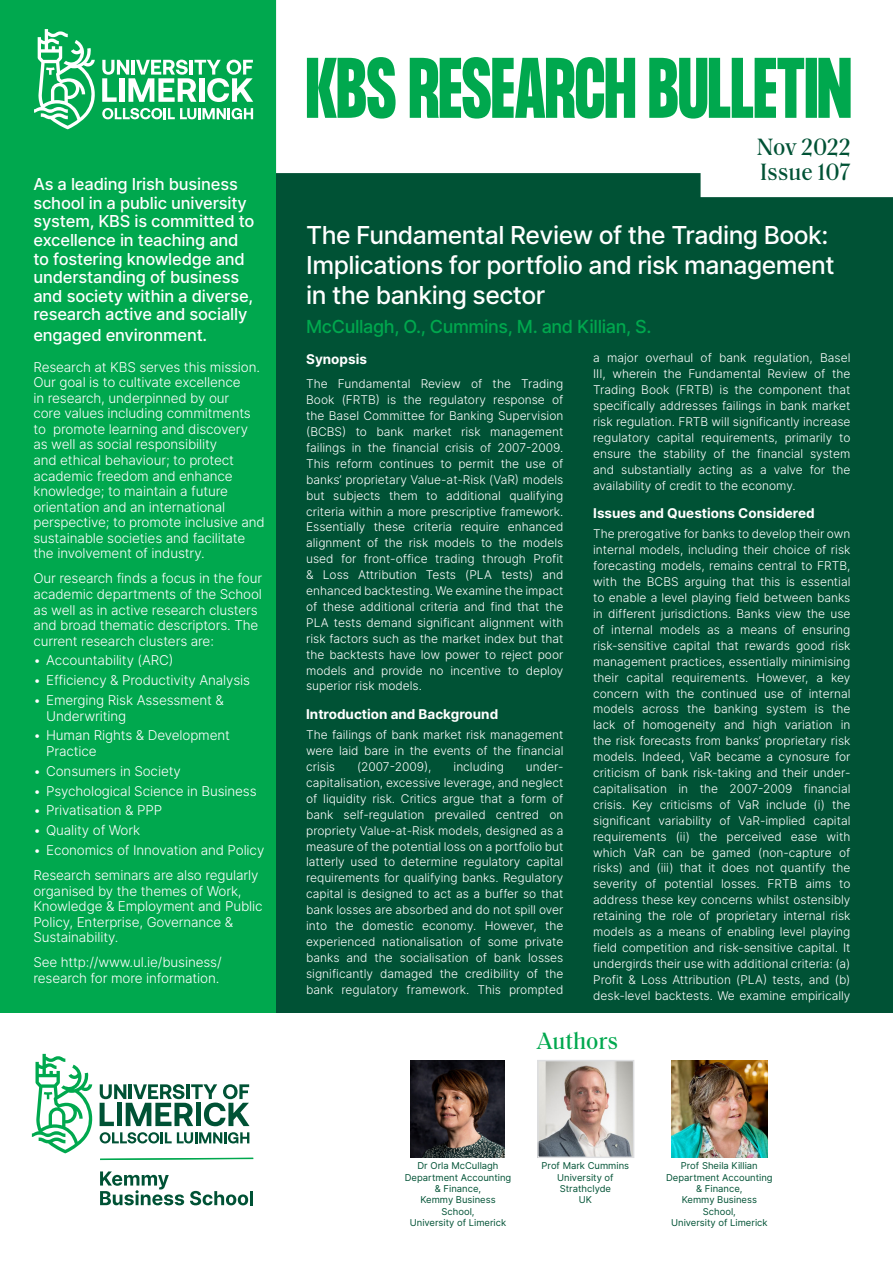
<style>
.page{position:relative;width:893px;height:1263px;background:#fff}
.page>*{position:absolute;margin:0;border:0;box-sizing:border-box;transform-origin:0 0}
.IntroPara_Purple{font:500 24.75px/29.7px "Inter";letter-spacing:-.02em;color:#fff}
.t1{font:500 24px "Saol Text";color:#005235;scale:.96 1}
.t2{font:500 24px "Saol Text";color:#00a84e;scale:.96 1}
.IntroPara_Purple-2{font:500 18px "Inter";letter-spacing:-.02em;color:#00a84e}
.IntroPara_Purple-3{font:500 16.5px/18.6px "Inter";letter-spacing:-.01em;color:#fff}
.IntroPara_Purple-4{font:13.5px/15.6px "Inter Light BETA";letter-spacing:-.01em;color:#fff}
.BodyText{font:700 13.5px "Inter";color:#fff}
.BodyText-2{font:12px/15.9px "Inter Light BETA";color:#fff;text-align:justify}
.t3{font:9.45px/11.4px "Inter";color:#005235;text-align:center}
</style>
<div class="page">
<div style="left:274px;top:0;width:619px;height:1012px;background:#005235"></div>
<svg style="left:276px;top:0;width:617px;height:197px;background:#e1eae7"></svg>
<svg style="left:307px;top:57px;width:544px;height:62px;background:#4ec284"></svg>
<div style="left:0;top:0;width:276px;height:1012px;background:#00a84e"></div>
<svg style="left:102px;top:108px;width:151px;height:11px"></svg>
<svg style="left:102px;top:60px;width:151px;height:42px"></svg>
<svg style="left:34px;top:29px;width:61px;height:100px"></svg>
<svg style="left:100px;top:1132px;width:149px;height:11px"></svg>
<svg style="left:100px;top:1084px;width:149px;height:42px"></svg>
<svg style="left:32px;top:1054px;width:61px;height:99px"></svg>
<svg style="left:100px;top:1158px;width:153px;height:2px"></svg>
<svg style="left:100px;top:1171px;width:84px;height:34px"></svg>
<svg style="left:190px;top:1191px;width:58px;height:14px"></svg>
<hr style="left:250px;top:1191px;width:3px;height:14px;background:#005235">
<img style="left:540px;top:1063px;width:91px;height:92px">
<div style="left:537px;top:1060px;width:97px;height:98px;border:2px solid #dddee0"></div>
<img style="left:410px;top:1060px;width:95px;height:97px">
<img style="left:672px;top:1060px;width:96px;height:97px">
<p class="IntroPara_Purple-3" style="left:33px;top:175px;width:206px">As a leading Irish business</p>
<p class="IntroPara_Purple-3" style="left:33px;top:193px;width:223px">school in a public university system, KBS is committed to excellence in teaching and to fostering knowledge and understanding of business and society within a diverse, research active and socially</p>
<p class="IntroPara_Purple-3" style="left:33px;top:325px;width:175px">engaged environment.</p>
<p class="IntroPara_Purple-4" style="left:33px;top:359px;width:233px">Research at KBS serves this mission.<br>Our goal is to cultivate excellence<br>in research, underpinned by our<br>core values including commitments to promote learning and discovery as well as social responsibility<br>and ethical behaviour; to protect academic freedom and enhance knowledge; to maintain a future orientation and an international perspective; to promote inclusive and sustainable societies and facilitate the involvement of industry.</p>
<p class="IntroPara_Purple-4" style="left:33px;top:571px;width:230px">Our research finds a focus in the four academic departments of the School as well as in active research clusters and broad thematic descriptors. The current research clusters are:</p>
<p class="IntroPara_Purple-4" style="left:33px;top:653px;width:142px">• Accountability (ARC)</p>
<p class="IntroPara_Purple-4" style="left:33px;top:672px;width:218px">• Efficiency &amp; Productivity Analysis</p>
<p class="IntroPara_Purple-4" style="left:46px;top:692px;width:179px;text-indent:-13px">• Emerging Risk Assessment &amp;<br>Underwriting</p>
<p class="IntroPara_Purple-4" style="left:46px;top:727px;width:185px;text-indent:-13px">• Human Rights &amp; Development<br>Practice</p>
<p class="IntroPara_Purple-4" style="left:33px;top:763px;width:149px">• Consumers in Society</p>
<p class="IntroPara_Purple-4" style="left:33px;top:783px;width:225px">• Psychological Science in Business</p>
<p class="IntroPara_Purple-4" style="left:33px;top:802px;width:130px">• Privatisation &amp; PPP</p>
<p class="IntroPara_Purple-4" style="left:33px;top:822px;width:108px">• Quality of Work</p>
<p class="IntroPara_Purple-4" style="left:33px;top:842px;width:232px">• Economics of Innovation and Policy</p>
<p class="IntroPara_Purple-4" style="left:33px;top:867px;width:231px">Research seminars are also regularly organised by the themes of Work,<br>Knowledge &amp; Employment and Public<br>Policy, Enterprise, Governance &amp;<br>Sustainability.</p>
<p class="IntroPara_Purple-4" style="left:33px;top:954px;width:190px">See http://www.ul.ie/business/ research for more information.</p>
<p class="t1" style="left:757px;top:129px;width:99px">Nov 2022</p>
<p class="t1" style="left:760px;top:155px;width:96px">Issue 107</p>
<p class="IntroPara_Purple" style="left:306px;top:220px;width:530px">The Fundamental Review of the Trading Book:<br>Implications for portfolio and risk management in the banking sector</p>
<p class="IntroPara_Purple-2" style="left:306px;top:314px;width:347px">McCullagh, O., Cummins, M. and Killian, S.</p>
<p class="BodyText" style="left:306px;top:349px;width:62px">Synopsis</p>
<p class="BodyText-2" style="left:306px;top:376px;width:259px">The Fundamental Review of the Trading Book (FRTB) is the regulatory response of the Basel Committee for Banking Supervision (BCBS) to bank market risk management failings in the financial crisis of 2007-2009.<br>This reform continues to permit the use of banks’ proprietary Value-at-Risk (VaR) models but subjects them to additional qualifying criteria within a more prescriptive framework.<br>Essentially these criteria require enhanced alignment of the risk models to the models used for front-office trading through Profit &amp; Loss Attribution Tests (PLA tests) and enhanced backtesting. We examine the impact of these additional criteria and find that the PLA tests demand significant alignment with risk factors such as the market index but that the backtests have low power to reject poor models and provide no incentive to deploy superior risk models.</p>
<p class="BodyText" style="left:306px;top:704px;width:194px">Introduction and Background</p>
<p class="BodyText-2" style="left:306px;top:727px;width:259px">The failings of bank market risk management were laid bare in the events of the financial crisis</p>
<p class="BodyText-2" style="left:357px;top:759px;width:76px">(2007-2009),</p>
<p class="BodyText-2" style="left:454px;top:759px;width:52px">including</p>
<p class="BodyText-2" style="left:306px;top:759px;width:259px;text-indent:220px">under&shy;capitalisation, excessive leverage, and neglect of liquidity risk. Critics argue that a form of bank self-regulation prevailed centred on propriety Value-at-Risk models, designed as a measure of the potential loss on a portfolio but latterly used to determine regulatory capital requirements for qualifying banks. Regulatory capital is designed to act as a buffer so that bank losses are absorbed and do not spill over into the domestic economy. However, the experienced nationalisation of some private banks and the socialisation of bank losses significantly damaged the credibility of the bank regulatory framework. This prompted</p>
<p class="BodyText-2" style="left:593px;top:350px;width:259px">a major overhaul of bank regulation, Basel III, wherein the Fundamental Review of the Trading Book (FRTB) is the component that specifically addresses failings in bank market risk regulation. FRTB will significantly increase regulatory capital requirements, primarily to ensure the stability of the financial system and substantially acting as a valve for the availability of credit to the economy.</p>
<p class="BodyText" style="left:593px;top:504px;width:223px">Issues and Questions Considered</p>
<p class="BodyText-2" style="left:593px;top:526px;width:259px">The prerogative for banks to develop their own internal models, including their choice of risk forecasting models, remains central to FRTB, with the BCBS arguing that this is essential to enable a level playing field between banks in different jurisdictions. Banks view the use of internal models as a means of ensuring risk-sensitive capital that rewards good risk management practices, essentially minimising their capital requirements. However, a key concern with the continued use of internal models across the banking system is the lack of homogeneity and high variation in the risk forecasts from banks’ proprietary risk models. Indeed, VaR became a cynosure for criticism of bank risk-taking and their under&shy;capitalisation in the 2007-2009 financial crisis. Key criticisms of VaR include (i) the significant variability of VaR-implied capital requirements (ii) the perceived ease with which VaR can be gamed (non-capture of risks) and (iii) that it does not quantify the severity of potential losses. FRTB aims to address these key concerns whilst ostensibly retaining the role of proprietary internal risk models as a means of enabling level playing field competition and risk-sensitive capital. It undergirds their use with additional criteria: (a)<br>Profit &amp; Loss Attribution (PLA) tests, and (b) desk-level backtests. We examine empirically</p>
<p class="t2" style="left:537px;top:1023px;width:86px">Authors</p>
<p class="t3" style="left:418px;top:1160px;width:83px">Dr Orla McCullagh</p>
<p class="t3" style="left:405px;top:1171px;width:108px">Department Accounting &amp; Finance,</p>
<p class="t3" style="left:420px;top:1194px;width:77px">Kemmy Business<br>School,</p>
<p class="t3" style="left:410px;top:1216px;width:98px">University of Limerick</p>
<p class="t3" style="left:542px;top:1160px;width:89px">Prof Mark Cummins</p>
<p class="t3" style="left:557px;top:1171px;width:58px;text-align:left">University of<br>Strathclyde</p>
<p class="t3" style="left:579px;top:1194px;width:15px">UK</p>
<p class="t3" style="left:681px;top:1160px;width:78px">Prof Sheila Killian</p>
<p class="t3" style="left:666px;top:1171px;width:108px">Department Accounting &amp; Finance,</p>
<p class="t3" style="left:682px;top:1194px;width:77px">Kemmy Business<br>School,</p>
<p class="t3" style="left:671px;top:1216px;width:98px">University of Limerick</p>
</div>
